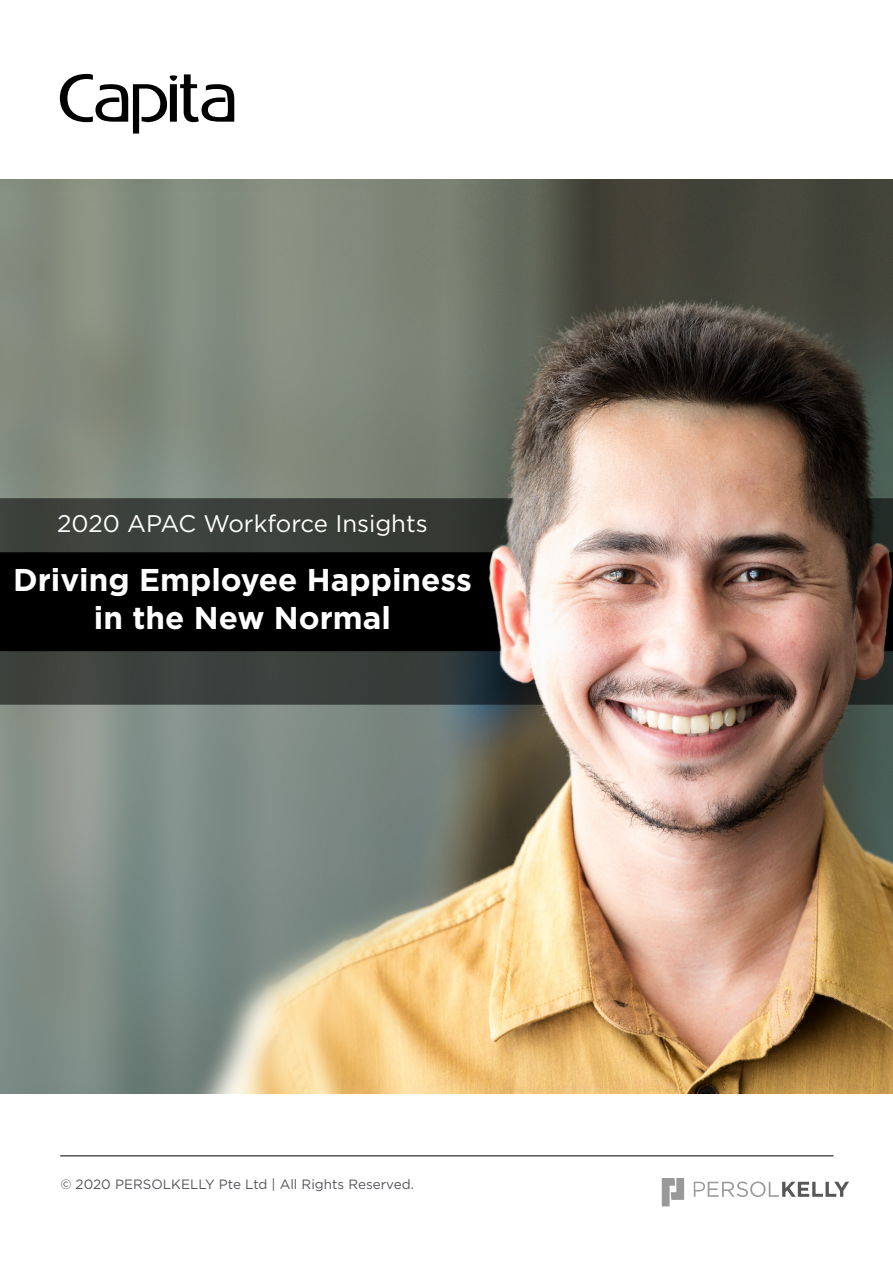
<style>
.page{position:relative;width:893px;height:1265px;background:#fff}
.page>*{position:absolute;margin:0;border:0;box-sizing:border-box;transform-origin:0 0}
.t1{font:700 31.5px/37.8px "Gotham";color:#fff;text-align:center}
.t2{font:24px "Gotham";color:#fff}
.t3{font:13.5px "Gotham";color:#54555a}
</style>
<div class="page">
<img style="left:0;top:179px;width:893px;height:914px">
<hr style="left:60px;top:1155px;width:773px;height:2px;background:#54555a">
<svg style="left:662px;top:1178px;width:22px;height:28px"></svg>
<svg style="left:694px;top:1181px;width:155px;height:16px"></svg>
<svg style="left:60px;top:74px;width:174px;height:60px"></svg>
<h2 class="t2" style="left:57px;top:509px;width:372px">2020 APAC Workforce Insights</h2>
<h1 class="t1" style="left:13px;top:561px;width:460px">Driving Employee Happiness in the New Normal</h1>
<p class="t3" style="left:60px;top:1175px;width:355px">© 2020 PERSOLKELLY Pte Ltd | All Rights Reserved.</p>
</div>
